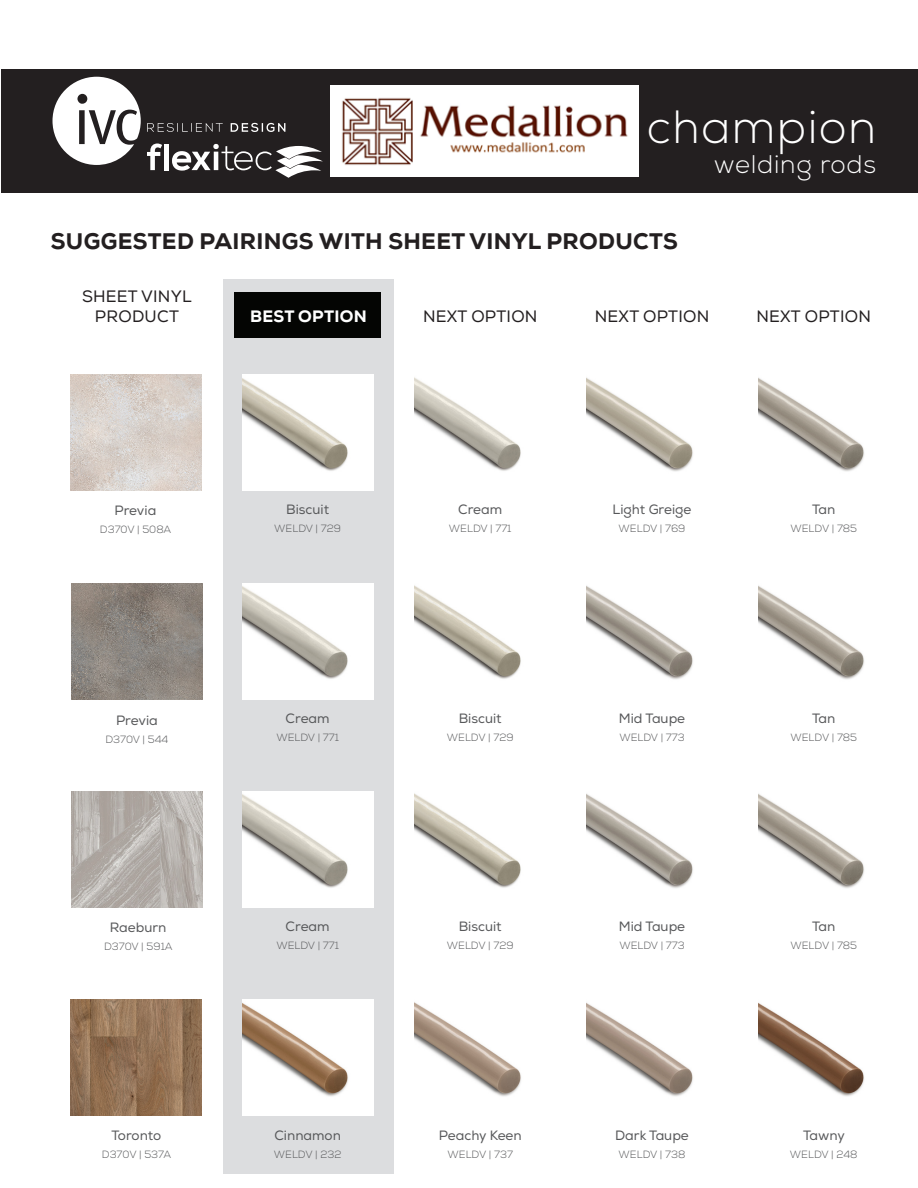
<style>
.page{position:relative;width:918px;height:1188px;background:#fff}
.page>*{position:absolute;margin:0;border:0;box-sizing:border-box;transform-origin:0 0}
.t1{font:300 46.5px "Nexa";letter-spacing:.03em;color:#fff}
.t2{font:300 25.5px "Nexa";letter-spacing:.03em;color:#fff}
.t3{font:800 22.5px "Nexa";letter-spacing:.015em;color:#231f20}
.t4{font:16.5px/19.8px "Nexa";letter-spacing:.015em;color:#231f20;text-align:center}
.t5{font:800 16.5px "Nexa";letter-spacing:.015em;color:#fff}
.Swatch_SKU{font:13.5px "Nexa";color:#57585a}
.Swatch_SKU-2{font:300 10.5px "Nexa";color:#57585a}
</style>
<div class="page">
<div style="left:1px;top:70px;width:917px;height:123px;background:#231f20"></div>
<svg style="left:231px;top:123px;width:54px;height:9px"></svg>
<svg style="left:147px;top:123px;width:76px;height:9px"></svg>
<svg style="left:53px;top:77px;width:88px;height:88px"></svg>
<svg style="left:147px;top:144px;width:15px;height:26px"></svg>
<div style="left:164px;top:144px;width:5px;height:26px;background:#fff"></div>
<svg style="left:172px;top:144px;width:150px;height:34px"></svg>
<div style="left:223px;top:279px;width:171px;height:895px;background:#dcdddf"></div>
<div style="left:235px;top:292px;width:146px;height:46px;background:#040503"></div>
<img style="left:242px;top:375px;width:131px;height:116px">
<img style="left:242px;top:583px;width:131px;height:116px">
<img style="left:242px;top:791px;width:131px;height:116px">
<img style="left:242px;top:1000px;width:131px;height:116px">
<img style="left:415px;top:378px;width:106px;height:93px">
<img style="left:415px;top:586px;width:106px;height:93px">
<img style="left:415px;top:794px;width:106px;height:94px">
<img style="left:415px;top:1002px;width:106px;height:95px">
<img style="left:586px;top:377px;width:107px;height:95px">
<img style="left:586px;top:585px;width:107px;height:95px">
<img style="left:586px;top:793px;width:107px;height:95px">
<img style="left:586px;top:1002px;width:107px;height:94px">
<img style="left:758px;top:377px;width:106px;height:95px">
<img style="left:758px;top:585px;width:106px;height:95px">
<img style="left:758px;top:793px;width:106px;height:95px">
<img style="left:758px;top:1002px;width:106px;height:94px">
<img style="left:70px;top:375px;width:132px;height:116px">
<img style="left:71px;top:583px;width:132px;height:116px">
<img style="left:71px;top:791px;width:132px;height:116px">
<img style="left:71px;top:1000px;width:131px;height:116px">
<img style="left:331px;top:85px;width:307px;height:92px">
<h1 class="t1" style="left:647px;top:100px;width:231px">champion</h1>
<h2 class="t2" style="left:714px;top:150px;width:164px">welding rods</h2>
<p class="t3" style="left:51px;top:227px;width:629px">SUGGESTED PAIRINGS WITH SHEET VINYL PRODUCTS</p>
<p class="t4" style="left:82px;top:287px;width:111px">SHEET VINYL<br>PRODUCT</p>
<p class="t5" style="left:250px;top:306px;width:118px">BEST OPTION</p>
<p class="t4" style="left:423px;top:306px;width:116px">NEXT OPTION</p>
<p class="t4" style="left:595px;top:306px;width:116px">NEXT OPTION</p>
<p class="t4" style="left:756px;top:306px;width:116px">NEXT OPTION</p>
<p class="Swatch_SKU" style="left:115px;top:502px;width:43px">Previa</p>
<p class="Swatch_SKU-2" style="left:100px;top:523px;width:73px">D370V | 508A</p>
<p class="Swatch_SKU" style="left:286px;top:502px;width:44px">Biscuit</p>
<p class="Swatch_SKU-2" style="left:274px;top:523px;width:68px">WELDV | 729</p>
<p class="Swatch_SKU" style="left:458px;top:502px;width:45px">Cream</p>
<p class="Swatch_SKU-2" style="left:449px;top:523px;width:64px">WELDV | 771</p>
<p class="Swatch_SKU" style="left:613px;top:502px;width:80px">Light Greige</p>
<p class="Swatch_SKU-2" style="left:619px;top:523px;width:68px">WELDV | 769</p>
<p class="Swatch_SKU" style="left:812px;top:502px;width:25px">Tan</p>
<p class="Swatch_SKU-2" style="left:790px;top:523px;width:68px">WELDV | 785</p>
<p class="Swatch_SKU" style="left:116px;top:712px;width:43px">Previa</p>
<p class="Swatch_SKU-2" style="left:105px;top:733px;width:65px">D370V | 544</p>
<p class="Swatch_SKU" style="left:286px;top:710px;width:45px">Cream</p>
<p class="Swatch_SKU-2" style="left:276px;top:731px;width:64px">WELDV | 771</p>
<p class="Swatch_SKU" style="left:459px;top:710px;width:44px">Biscuit</p>
<p class="Swatch_SKU-2" style="left:447px;top:731px;width:68px">WELDV | 729</p>
<p class="Swatch_SKU" style="left:619px;top:710px;width:68px">Mid Taupe</p>
<p class="Swatch_SKU-2" style="left:619px;top:731px;width:67px">WELDV | 773</p>
<p class="Swatch_SKU" style="left:812px;top:710px;width:25px">Tan</p>
<p class="Swatch_SKU-2" style="left:790px;top:731px;width:68px">WELDV | 785</p>
<p class="Swatch_SKU" style="left:110px;top:919px;width:58px">Raeburn</p>
<p class="Swatch_SKU-2" style="left:104px;top:940px;width:70px">D370V | 591A</p>
<p class="Swatch_SKU" style="left:286px;top:919px;width:45px">Cream</p>
<p class="Swatch_SKU-2" style="left:276px;top:939px;width:64px">WELDV | 771</p>
<p class="Swatch_SKU" style="left:459px;top:919px;width:44px">Biscuit</p>
<p class="Swatch_SKU-2" style="left:447px;top:939px;width:68px">WELDV | 729</p>
<p class="Swatch_SKU" style="left:619px;top:919px;width:68px">Mid Taupe</p>
<p class="Swatch_SKU-2" style="left:619px;top:939px;width:67px">WELDV | 773</p>
<p class="Swatch_SKU" style="left:812px;top:919px;width:25px">Tan</p>
<p class="Swatch_SKU-2" style="left:790px;top:939px;width:68px">WELDV | 785</p>
<p class="Swatch_SKU" style="left:112px;top:1127px;width:51px">Toronto</p>
<p class="Swatch_SKU-2" style="left:102px;top:1148px;width:71px">D370V | 537A</p>
<p class="Swatch_SKU" style="left:274px;top:1127px;width:68px">Cinnamon</p>
<p class="Swatch_SKU-2" style="left:274px;top:1148px;width:69px">WELDV | 232</p>
<p class="Swatch_SKU" style="left:439px;top:1127px;width:84px">Peachy Keen</p>
<p class="Swatch_SKU-2" style="left:448px;top:1148px;width:67px">WELDV | 737</p>
<p class="Swatch_SKU" style="left:615px;top:1127px;width:75px">Dark Taupe</p>
<p class="Swatch_SKU-2" style="left:619px;top:1148px;width:68px">WELDV | 738</p>
<p class="Swatch_SKU" style="left:803px;top:1127px;width:43px">Tawny</p>
<p class="Swatch_SKU-2" style="left:790px;top:1148px;width:69px">WELDV | 248</p>
</div>
